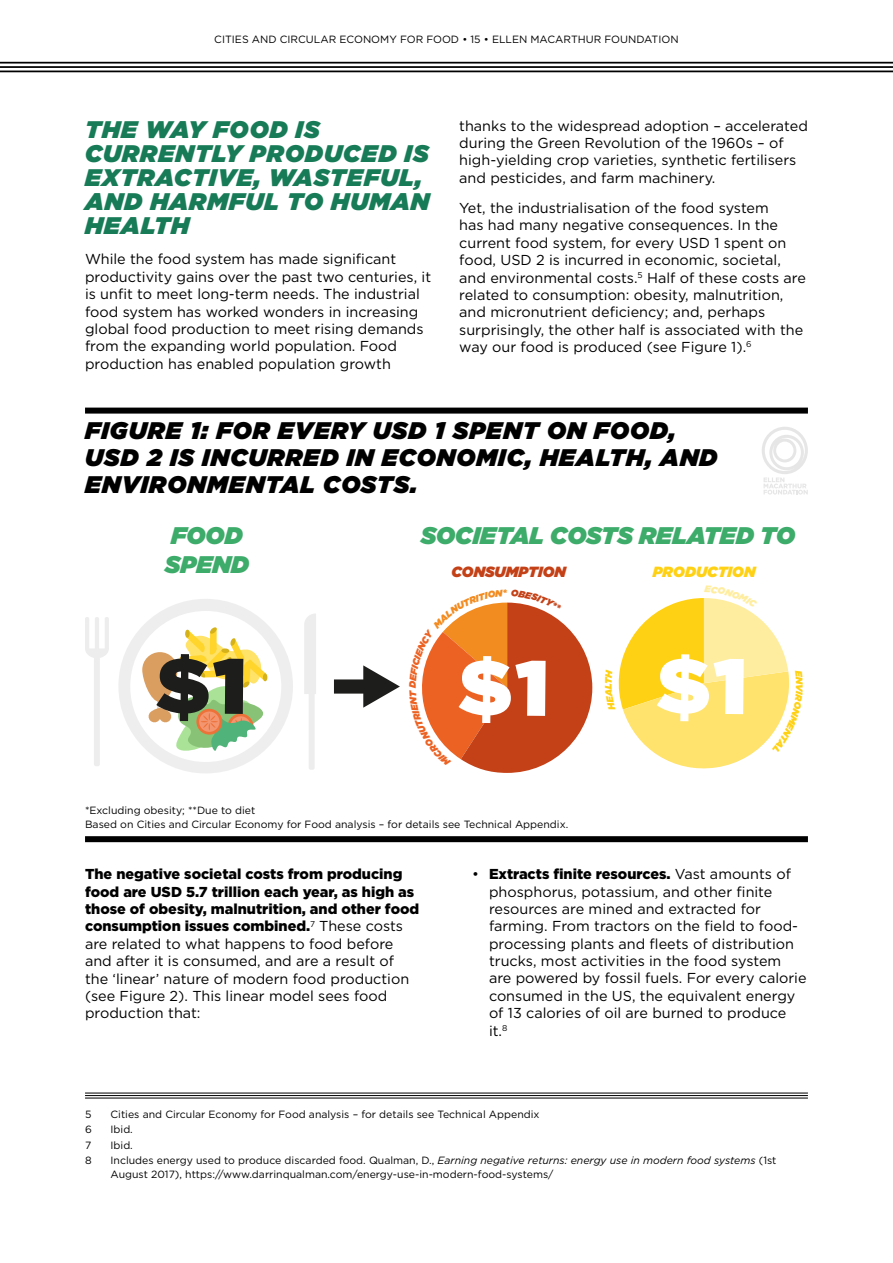
<style>
.page{position:relative;width:893px;height:1263px;background:#fff}
.page>*{position:absolute;margin:0;border:0;box-sizing:border-box;transform-origin:0 0}
.t1{font:italic 900 24px/27px "Gotham";letter-spacing:.04em;color:#000}
.t2{font:italic 900 24px/24px "Gotham";letter-spacing:.04em;color:#177b57}
.t3{font:italic 900 24px/28.8px "Gotham";color:#3dab6a}
.t4{font:italic 900 14.7px "Gotham";color:#c44117}
.t5{font:italic 900 14.7px "Gotham";color:#ffd114}
.t6{font:14.4px/17.4px "Gotham";color:#000}
.t7{font:10.5px/13.5px "Gotham";color:#000}
.s1{font-weight:900}
.s2{font-style:italic}
</style>
<div class="page">
<hr style="left:0;top:62px;width:893px;height:2px;background:#000">
<hr style="left:0;top:66px;width:893px;height:2px;background:#000">
<hr style="left:0;top:71px;width:893px;height:1px;background:#000">
<hr style="left:85px;top:1092px;width:723px;height:1px;background:#000">
<hr style="left:85px;top:1095px;width:723px;height:1px;background:#000">
<hr style="left:85px;top:1097px;width:723px;height:1px;background:#000">
<div style="left:85px;top:408px;width:723px;height:6px;background:#000"></div>
<div style="left:85px;top:836px;width:723px;height:6px;background:#000"></div>
<svg style="left:85px;top:617px;width:24px;height:149px"></svg>
<svg style="left:304px;top:614px;width:12px;height:156px"></svg>
<div style="left:334px;top:679px;width:35px;height:15px;background:#1d1d1b"></div>
<svg style="left:363px;top:665px;width:37px;height:43px"></svg>
<div style="left:118px;top:599px;width:175px;height:174px;background:#ededed;border-radius:50%"></div>
<div style="left:130px;top:611px;width:151px;height:151px;background:#fff;border-radius:50%"></div>
<svg style="left:142px;top:652px;width:36px;height:50px"></svg>
<svg style="left:762px;top:427px;width:46px;height:68px"></svg>
<svg style="left:148px;top:627px;width:120px;height:124px"></svg>
<svg style="left:422px;top:602px;width:170px;height:171px"></svg>
<svg style="left:618px;top:598px;width:172px;height:171px"></svg>
<p class="t7" style="left:214px;top:32px;width:466px">CITIES AND CIRCULAR ECONOMY FOR FOOD • 15 • ELLEN MACARTHUR FOUNDATION</p>
<h1 class="t2" style="left:85px;top:117px;width:346px">THE WAY FOOD IS<br>CURRENTLY PRODUCED IS<br>EXTRACTIVE, WASTEFUL,<br>AND HARMFUL TO HUMAN<br>HEALTH</h1>
<p class="t6" style="left:85px;top:250px;width:348px">While the food system has made significant productivity gains over the past two centuries, it is unfit to meet long-term needs. The industrial food system has worked wonders in increasing global food production to meet rising demands from the expanding world population. Food production has enabled population growth</p>
<p class="t6" style="left:459px;top:116px;width:350px">thanks to the widespread adoption – accelerated during the Green Revolution of the 1960s – of high-yielding crop varieties, synthetic fertilisers and pesticides, and farm machinery.</p>
<p class="t6" style="left:459px;top:199px;width:348px">Yet, the industrialisation of the food system<br>has had many negative consequences. In the current food system, for every USD 1 spent on food, USD 2 is incurred in economic, societal, and environmental costs.<sup>5</sup> Half of these costs are related to consumption: obesity, malnutrition, and micronutrient deficiency; and, perhaps surprisingly, the other half is associated with the way our food is produced (see Figure 1).<sup>6</sup></p>
<h1 class="t1" style="left:85px;top:417px;width:634px">FIGURE 1: FOR EVERY USD 1 SPENT ON FOOD,<br>USD 2 IS INCURRED IN ECONOMIC, HEALTH, AND<br>ENVIRONMENTAL COSTS.</h1>
<h1 class="t3" style="left:165px;top:521px;width:86px">FOOD<br>SPEND</h1>
<h1 class="t3" style="left:421px;top:521px;width:376px">SOCIETAL COSTS RELATED TO</h1>
<p class="t4" style="left:451px;top:561px;width:116px">CONSUMPTION</p>
<p class="t5" style="left:653px;top:562px;width:104px">PRODUCTION</p>
<p class="t7" style="left:85px;top:803px;width:485px">*Excluding obesity; **Due to diet<br>Based on Cities and Circular Economy for Food analysis – for details see Technical Appendix.</p>
<p class="t6" style="left:85px;top:865px;width:336px"><span class="s1">The negative societal costs from producing food are USD 5.7 trillion each year, as high as those of obesity, malnutrition, and other food consumption issues combined.</span><sup>7</sup> These costs are related to what happens to food before and after it is consumed, and are a result of the ‘linear’ nature of modern food production (see Figure 2). This linear model sees food production that:</p>
<p class="t6" style="left:489px;top:865px;width:319px;text-indent:-17px">• <span class="s1">Extracts finite resources.</span> Vast amounts of phosphorus, potassium, and other finite resources are mined and extracted for farming. From tractors on the field to food&shy;processing plants and fleets of distribution trucks, most activities in the food system are powered by fossil fuels. For every calorie consumed in the US, the equivalent energy of 13 calories of oil are burned to produce it.<sup>8</sup></p>
<p class="t7" style="left:85px;top:1107px;width:8px">5</p>
<p class="t7" style="left:111px;top:1107px;width:431px">Cities and Circular Economy for Food analysis – for details see Technical Appendix</p>
<p class="t7" style="left:85px;top:1122px;width:8px">6</p>
<p class="t7" style="left:111px;top:1122px;width:24px">Ibid.</p>
<p class="t7" style="left:85px;top:1138px;width:8px">7</p>
<p class="t7" style="left:111px;top:1138px;width:24px">Ibid.</p>
<p class="t7" style="left:85px;top:1154px;width:8px">8</p>
<p class="t7" style="left:111px;top:1154px;width:667px">Includes energy used to produce discarded food. Qualman, D., <span class="s2">Earning negative returns: energy use in modern food systems</span> (1st<br>August 2017), https://www.darrinqualman.com/energy-use-in-modern-food-systems/</p>
</div>
